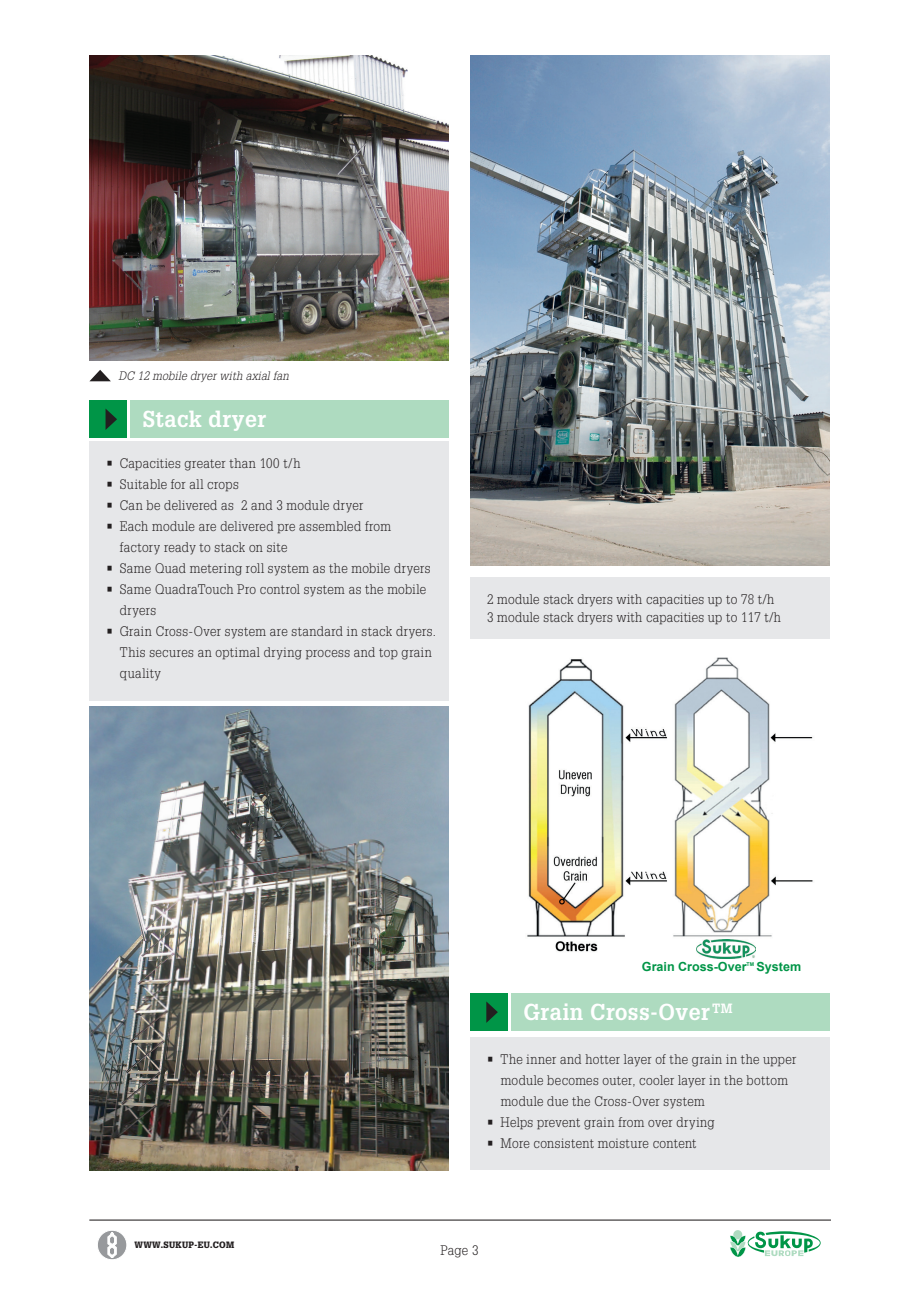
<style>
.page{position:relative;width:919px;height:1289px;background:#fff}
.page>*{position:absolute;margin:0;border:0;box-sizing:border-box;transform-origin:0 0}
.t1{font:700 22.5px "Glypha LT Std";letter-spacing:.02em;color:#fff;scale:.95 1}
.t2{font:300 13.5px/21px "Glypha LT Std";letter-spacing:.02em;color:#231f20;scale:.95 1}
.t3{font:700 12.6px "Arial";color:#009547}
.t4{font:italic 300 12px "Glypha LT Std";letter-spacing:.02em;color:#231f20;scale:.95 1}
.t5{font:900 9px "Glypha LT Std";letter-spacing:.04em;color:#231f20;scale:.95 1}
.t6{font:700 5.25px "Arial";color:#009547}
</style>
<div class="page">
<div style="left:89px;top:441px;width:360px;height:259px;background:#e6e7e9"></div>
<div style="left:470px;top:1037px;width:359px;height:132px;background:#e6e7e9"></div>
<div style="left:89px;top:400px;width:37px;height:38px;background:#009547"></div>
<div style="left:470px;top:993px;width:37px;height:38px;background:#009547"></div>
<div style="left:130px;top:400px;width:319px;height:38px;background:#aedbc0"></div>
<div style="left:510px;top:993px;width:319px;height:38px;background:#aedbc0"></div>
<svg style="left:105px;top:408px;width:12px;height:22px"></svg>
<svg style="left:486px;top:1001px;width:12px;height:21px"></svg>
<div style="left:470px;top:577px;width:359px;height:61px;background:#e6e7e9"></div>
<img style="left:89px;top:55px;width:360px;height:305px">
<img style="left:470px;top:55px;width:359px;height:510px">
<img style="left:527px;top:657px;width:286px;height:302px">
<img style="left:89px;top:706px;width:360px;height:464px">
<svg style="left:97px;top:1230px;width:30px;height:29px"></svg>
<div style="left:97px;top:1229px;width:30px;height:30px;border:1px solid #fff;border-radius:50%"></div>
<svg style="left:108px;top:1232px;width:8px;height:25px"></svg>
<hr style="left:89px;top:1219px;width:741px;height:1px;background:#231f20">
<svg style="left:730px;top:1231px;width:90px;height:26px"></svg>
<img style="left:696px;top:939px;width:59px;height:19px">
<svg style="left:90px;top:370px;width:21px;height:11px"></svg>
<p class="t4" style="left:118px;top:369px;width:180px">DC 12 mobile dryer with axial fan</p>
<h1 class="t1" style="left:143px;top:405px;width:131px">Stack dryer</h1>
<p class="t2" style="left:106px;top:453px;width:206px">• Capacities greater than 100 t/h</p>
<p class="t2" style="left:106px;top:474px;width:141px">• Suitable for all crops</p>
<p class="t2" style="left:106px;top:495px;width:272px">• Can be delivered as 2 and 3 module dryer</p>
<p class="t2" style="left:120px;top:516px;width:287px;text-indent:-14px">• Each module are delivered pre assembled from factory ready to stack on site</p>
<p class="t2" style="left:106px;top:558px;width:342px">• Same Quad metering roll system as the mobile dryers</p>
<p class="t2" style="left:120px;top:579px;width:324px;text-indent:-14px">• Same QuadraTouch Pro control system as the mobile dryers</p>
<p class="t2" style="left:120px;top:621px;width:334px;text-indent:-14px">• Grain Cross-Over system are standard in stack dryers.<br>This secures an optimal drying process and top grain quality</p>
<p class="t2" style="left:487px;top:590px;width:311px;line-height:18px">2 module stack dryers with capacities up to 78 t/h<br>3 module stack dryers with capacities up to 117 t/h</p>
<p class="t5" style="left:134px;top:1239px;width:107px">WWW.SUKUP-EU.COM</p>
<p class="t3" style="left:642px;top:958px;width:106px">Grain Cross-Over</p>
<p class="t6" style="left:746px;top:960px;width:9px">TM</p>
<p class="t3" style="left:756px;top:958px;width:46px">System</p>
<h1 class="t1" style="left:523px;top:998px;width:222px">Grain Cross-Over <sup>TM</sup></h1>
<p class="t2" style="left:500px;top:1048px;width:313px;text-indent:-14px">• The inner and hotter layer of the grain in the upper module becomes outer, cooler layer in the bottom module due the Cross-Over system</p>
<p class="t2" style="left:487px;top:1111px;width:241px">• Helps prevent grain from over drying</p>
<p class="t2" style="left:487px;top:1132px;width:222px">• More consistent moisture content</p>
<p class="t2" style="left:440px;top:1240px;width:41px">Page 3</p>
</div>
